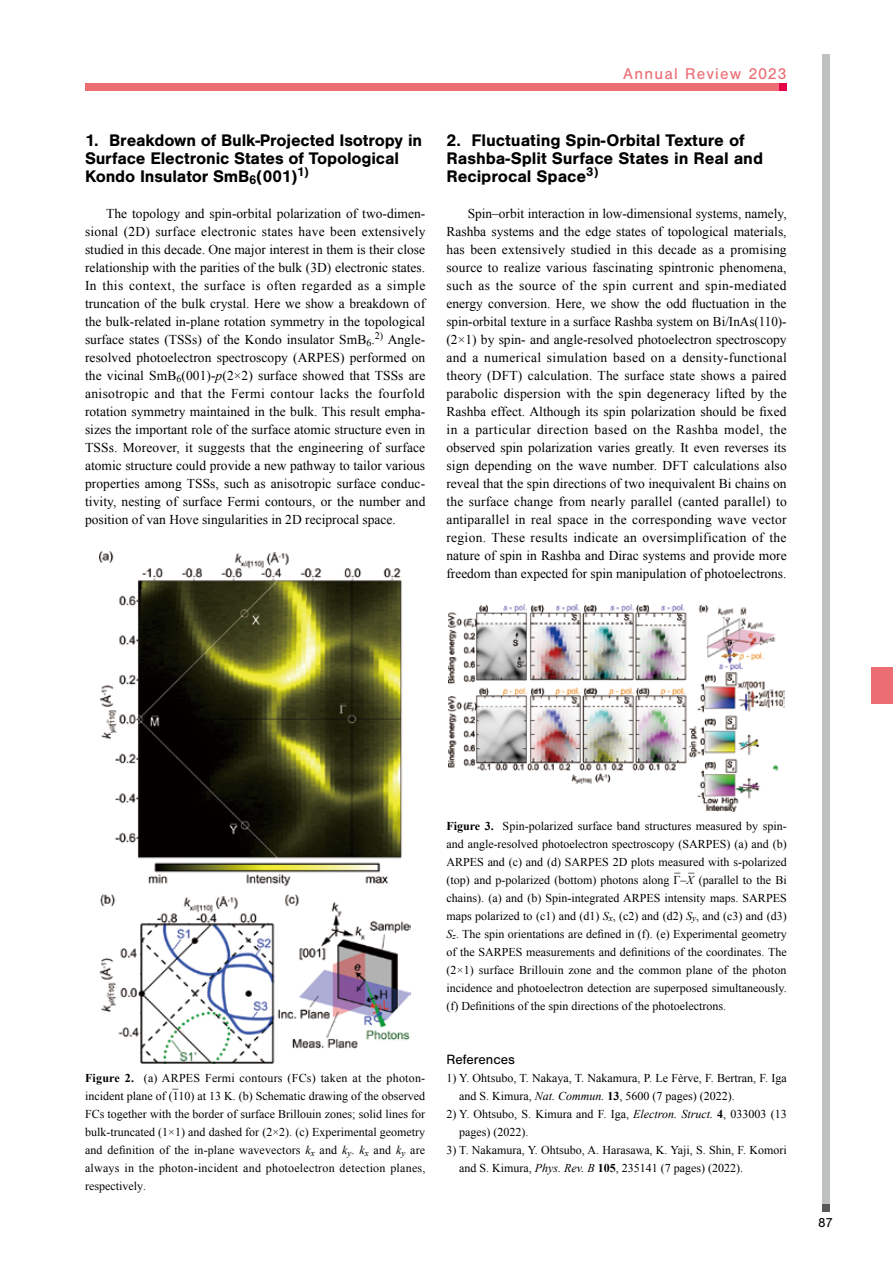
<style>
.page{position:relative;width:893px;height:1263px;background:#fff}
.page>*{position:absolute;margin:0;border:0;box-sizing:border-box;transform-origin:0 0}
.t1{font:700 17.4px/18px "Nimbus San";letter-spacing:-.005em;color:#000}
.t2{font:16.2px "Nimbus San";letter-spacing:.08em;color:#ec6d74}
.t3{font:13.95px "Nimbus San";color:#000}
.t4{font:13.5px/18px "Times New Roman";color:#000;text-align:justify}
.t5{font:13.5px "Nimbus San";color:#000}
.t6{font:12px/18px "Times New Roman";color:#000}
.s1{font-style:italic}
.s2{font-weight:700}
</style>
<div class="page">
<div style="left:85px;top:83px;width:702px;height:7px;background:#ec6d74"></div>
<div style="left:779px;top:83px;width:8px;height:7px;background:#e60048"></div>
<div style="left:822px;top:55px;width:7px;height:1157px;background:#bfc0c0"></div>
<div style="left:822px;top:1205px;width:7px;height:7px;background:#595757"></div>
<div style="left:872px;top:668px;width:21px;height:36px;background:#ec6d74"></div>
<img style="left:100px;top:552px;width:310px;height:512px">
<img style="left:448px;top:605px;width:337px;height:207px">
<p class="t2" style="left:623px;top:65px;width:165px">Annual Review 2023</p>
<p class="t1" style="left:85px;top:131px;width:339px">1. Breakdown of Bulk-Projected Isotropy in<br>Surface Electronic States of Topological<br>Kondo Insulator SmB<sub>6</sub>(001)<sup>1)</sup></p>
<p class="t4" style="left:85px;top:204px;width:342px;text-indent:21px">The topology and spin-orbital polarization of two-dimen&shy;sional (2D) surface electronic states have been extensively studied in this decade. One major interest in them is their close relationship with the parities of the bulk (3D) electronic states.<br>In this context, the surface is often regarded as a simple truncation of the bulk crystal. Here we show a breakdown of the bulk-related in-plane rotation symmetry in the topological surface states (TSSs) of the Kondo insulator SmB<sub>6</sub>.<sup>2)</sup> Angle&shy;resolved photoelectron spectroscopy (ARPES) performed on the vicinal SmB<sub>6</sub>(001)-<span class="s1">p</span>(2×2) surface showed that TSSs are anisotropic and that the Fermi contour lacks the fourfold rotation symmetry maintained in the bulk. This result empha&shy;sizes the important role of the surface atomic structure even in TSSs. Moreover, it suggests that the engineering of surface atomic structure could provide a new pathway to tailor various properties among TSSs, such as anisotropic surface conduc&shy;tivity, nesting of surface Fermi contours, or the number and position of van Hove singularities in 2D reciprocal space.</p>
<p class="t1" style="left:446px;top:131px;width:318px">2. Fluctuating Spin-Orbital Texture of<br>Rashba-Split Surface States in Real and<br>Reciprocal Space<sup>3)</sup></p>
<p class="t4" style="left:446px;top:204px;width:342px;text-indent:21px">Spin–orbit interaction in low-dimensional systems, namely, Rashba systems and the edge states of topological materials, has been extensively studied in this decade as a promising source to realize various fascinating spintronic phenomena, such as the source of the spin current and spin-mediated energy conversion. Here, we show the odd fluctuation in the spin-orbital texture in a surface Rashba system on Bi/InAs(110)- (2×1) by spin- and angle-resolved photoelectron spectroscopy and a numerical simulation based on a density-functional theory (DFT) calculation. The surface state shows a paired parabolic dispersion with the spin degeneracy lifted by the Rashba effect. Although its spin polarization should be fixed in a particular direction based on the Rashba model, the observed spin polarization varies greatly. It even reverses its sign depending on the wave number. DFT calculations also reveal that the spin directions of two inequivalent Bi chains on the surface change from nearly parallel (canted parallel) to antiparallel in real space in the corresponding wave vector region. These results indicate an oversimplification of the nature of spin in Rashba and Dirac systems and provide more freedom than expected for spin manipulation of photoelectrons.</p>
<p class="t6" style="left:85px;top:1068px;width:342px;text-align:justify"><span class="s2">Figure 2.</span> (a) ARPES Fermi contours (FCs) taken at the photon&shy;incident plane of (1¯10) at 13 K. (b) Schematic drawing of the observed FCs together with the border of surface Brillouin zones; solid lines for bulk-truncated (1×1) and dashed for (2×2). (c) Experimental geometry and definition of the in-plane wavevectors <span class="s1">k</span><sub>x</sub> and <span class="s1">k</span><sub>y</sub>. <span class="s1">k</span><sub>x</sub> and <span class="s1">k</span><sub>y</sub> are always in the photon-incident and photoelectron detection planes, respectively.</p>
<p class="t6" style="left:446px;top:816px;width:342px;text-align:justify"><span class="s2">Figure 3.</span> Spin-polarized surface band structures measured by spin&shy;and angle-resolved photoelectron spectroscopy (SARPES) (a) and (b)<br>ARPES and (c) and (d) SARPES 2D plots measured with s-polarized (top) and p-polarized (bottom) photons along Γ¯–<span class="s1">X</span>¯ (parallel to the Bi chains). (a) and (b) Spin-integrated ARPES intensity maps. SARPES maps polarized to (c1) and (d1) <span class="s1">S</span><sub>x</sub>, (c2) and (d2) <span class="s1">S</span><sub>y</sub>, and (c3) and (d3)<br><span class="s1">S</span><sub>z</sub>. The spin orientations are defined in (f). (e) Experimental geometry of the SARPES measurements and definitions of the coordinates. The (2×1) surface Brillouin zone and the common plane of the photon incidence and photoelectron detection are superposed simultaneously. (f) Definitions of the spin directions of the photoelectrons.</p>
<p class="t3" style="left:446px;top:1051px;width:70px">References</p>
<p class="t6" style="left:459px;top:1068px;width:329px;text-indent:-13px">1) Y. Ohtsubo, T. Nakaya, T. Nakamura, P. Le Fèrve, F. Bertran, F. Iga and S. Kimura, <span class="s1">Nat. Commun.</span> <span class="s2">13</span>, 5600 (7 pages) (2022).</p>
<p class="t6" style="left:459px;top:1104px;width:329px;text-indent:-13px">2) Y. Ohtsubo, S. Kimura and F. Iga, <span class="s1">Electron. Struct.</span> <span class="s2">4</span>, 033003 (13 pages) (2022).</p>
<p class="t6" style="left:459px;top:1140px;width:329px;text-indent:-13px">3) T. Nakamura, Y. Ohtsubo, A. Harasawa, K. Yaji, S. Shin, F. Komori and S. Kimura, <span class="s1">Phys. Rev. B</span> <span class="s2">105</span>, 235141 (7 pages) (2022).</p>
<p class="t5" style="left:818px;top:1215px;width:17px">87</p>
</div>
